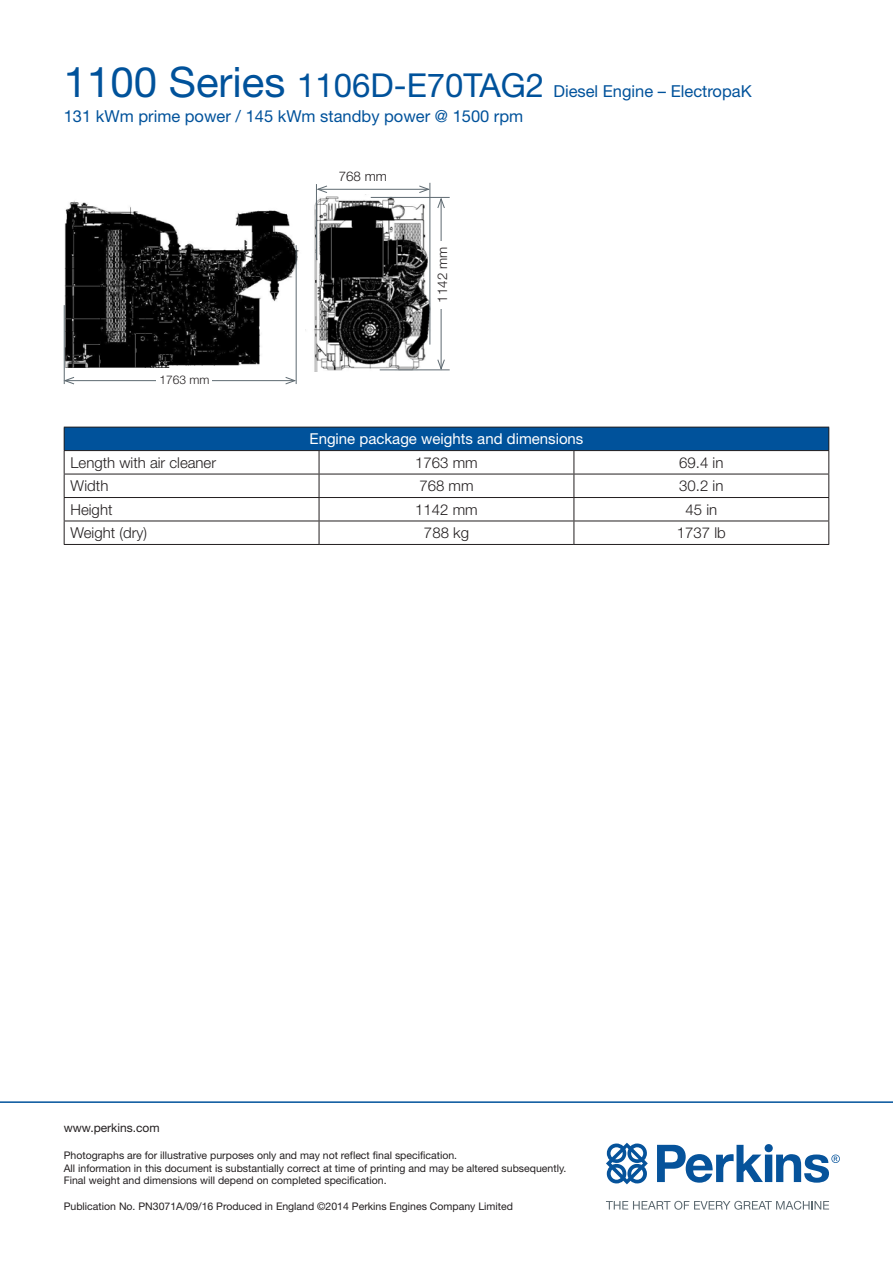
<style>
.page{position:relative;width:893px;height:1263px;background:#fff}
.page>*{position:absolute;margin:0;border:0;box-sizing:border-box;transform-origin:0 0}
.t1{font:16.5px/24.8px "Helvetica Neue";color:#00529b}
.Table_-_Text_Centred{font:300 15px "Helvetica Neue";color:#231f20}
.Table_-_Text_Left__1{font:300 15px "Helvetica Neue";color:#231f20}
.Table_-_Headings_Cen{font:15px "Helvetica Neue";color:#fff}
.t2{font:300 13.35px "Helvetica Neue";color:#231f20}
.t3{font:12px "Helvetica Neue";color:#231f20}
.t4{font:300 12px "Helvetica Neue";color:#231f20}
.t5{font:10.5px/12.6px "Helvetica Neue";color:#231f20}
.s1{font-size:42px}
.s2{font-size:33px}
</style>
<div class="page">
<svg style="left:606px;top:1201px;width:223px;height:9px"></svg>
<svg style="left:606px;top:1143px;width:42px;height:41px"></svg>
<svg style="left:657px;top:1144px;width:183px;height:39px"></svg>
<hr style="left:0;top:1101px;width:893px;height:2px;background:#00529b">
<div style="left:64px;top:427px;width:765px;height:24px;background:#00529b"></div>
<svg style="left:65px;top:451px;width:763px;height:93px"></svg>
<hr style="left:319px;top:450px;width:255px;height:1px;background:#231f20">
<hr style="left:574px;top:450px;width:255px;height:1px;background:#231f20">
<hr style="left:64px;top:474px;width:255px;height:1px;background:#231f20">
<hr style="left:319px;top:474px;width:255px;height:1px;background:#231f20">
<hr style="left:574px;top:474px;width:255px;height:1px;background:#231f20">
<hr style="left:64px;top:497px;width:255px;height:1px;background:#231f20">
<hr style="left:319px;top:497px;width:255px;height:1px;background:#231f20">
<hr style="left:574px;top:497px;width:255px;height:1px;background:#231f20">
<hr style="left:64px;top:521px;width:255px;height:1px;background:#231f20">
<hr style="left:319px;top:521px;width:255px;height:1px;background:#231f20">
<hr style="left:574px;top:521px;width:255px;height:1px;background:#231f20">
<svg style="left:574px;top:451px;width:1px;height:93px"></svg>
<hr style="left:64px;top:544px;width:255px;height:1px;background:#231f20">
<hr style="left:64px;top:427px;width:255px;height:1px;background:#231f20">
<svg style="left:64px;top:427px;width:1px;height:117px"></svg>
<hr style="left:319px;top:427px;width:255px;height:1px;background:#231f20">
<hr style="left:574px;top:427px;width:255px;height:1px;background:#231f20">
<hr style="left:64px;top:450px;width:255px;height:1px;background:#231f20">
<svg style="left:319px;top:451px;width:1px;height:93px"></svg>
<svg style="left:828px;top:427px;width:1px;height:117px"></svg>
<hr style="left:319px;top:544px;width:255px;height:1px;background:#231f20">
<hr style="left:574px;top:544px;width:255px;height:1px;background:#231f20">
<img style="left:314px;top:194px;width:122px;height:178px">
<img style="left:63px;top:201px;width:236px;height:167px">
<hr style="left:296px;top:245px;width:1px;height:139px;background:#5e6a71">
<hr style="left:65px;top:380px;width:230px;height:1px;background:#5e6a71">
<svg style="left:63px;top:376px;width:12px;height:9px"></svg>
<svg style="left:285px;top:376px;width:12px;height:9px"></svg>
<hr style="left:64px;top:305px;width:1px;height:79px;background:#5e6a71">
<div style="left:156px;top:374px;width:56px;height:10px;background:#fff"></div>
<hr style="left:380px;top:369px;width:70px;height:1px;background:#5e6a71">
<hr style="left:371px;top:197px;width:79px;height:1px;background:#5e6a71">
<hr style="left:441px;top:199px;width:1px;height:170px;background:#5e6a71">
<svg style="left:437px;top:359px;width:8px;height:12px"></svg>
<svg style="left:437px;top:197px;width:8px;height:12px"></svg>
<div style="left:436px;top:241px;width:12px;height:67px;background:#fff"></div>
<hr style="left:316px;top:184px;width:1px;height:76px;background:#5e6a71">
<hr style="left:429px;top:183px;width:1px;height:162px;background:#5e6a71">
<hr style="left:318px;top:189px;width:110px;height:1px;background:#5e6a71">
<svg style="left:317px;top:185px;width:11px;height:8px"></svg>
<svg style="left:418px;top:185px;width:13px;height:9px"></svg>
<h1 class="t1" style="left:64px;top:78px;width:689px"><span class="s1">1100 Series</span> <span class="s2">1106D-E70TAG2</span> Diesel Engine – ElectropaK<br>131 kWm prime power / 145 kWm standby power @ 1500 rpm</h1>
<p class="t4" style="left:159px;top:372px;width:52px">1763 mm</p>
<p class="t2" style="left:339px;top:168px;width:50px">768 mm</p>
<p class="t2" style="left:434px;top:303px;width:57px;rotate:-90deg">1142 mm</p>
<p class="Table_-_Headings_Cen" style="left:309px;top:430px;width:275px">Engine package weights and dimensions</p>
<p class="Table_-_Text_Left__1" style="left:71px;top:453px;width:147px">Length with air cleaner</p>
<p class="Table_-_Text_Centred" style="left:415px;top:453px;width:64px">1763 mm</p>
<p class="Table_-_Text_Centred" style="left:679px;top:453px;width:46px">69.4 in</p>
<p class="Table_-_Text_Left__1" style="left:71px;top:477px;width:39px">Width</p>
<p class="Table_-_Text_Centred" style="left:419px;top:477px;width:56px">768 mm</p>
<p class="Table_-_Text_Centred" style="left:679px;top:477px;width:46px">30.2 in</p>
<p class="Table_-_Text_Left__1" style="left:71px;top:500px;width:43px">Height</p>
<p class="Table_-_Text_Centred" style="left:415px;top:500px;width:64px">1142 mm</p>
<p class="Table_-_Text_Centred" style="left:685px;top:500px;width:33px">45 in</p>
<p class="Table_-_Text_Left__1" style="left:71px;top:523px;width:78px">Weight (dry)</p>
<p class="Table_-_Text_Centred" style="left:424px;top:523px;width:47px">788 kg</p>
<p class="Table_-_Text_Centred" style="left:677px;top:523px;width:50px">1737 lb</p>
<p class="t3" style="left:64px;top:1121px;width:97px">www.perkins.com</p>
<p class="t5" style="left:64px;top:1149px;width:504px">Photographs are for illustrative purposes only and may not reflect final specification.<br>All information in this document is substantially correct at time of printing and may be altered subsequently.<br>Final weight and dimensions will depend on completed specification.</p>
<p class="t5" style="left:64px;top:1199px;width:451px">Publication No. PN3071A/09/16 Produced in England ©2014 Perkins Engines Company Limited</p>
</div>
